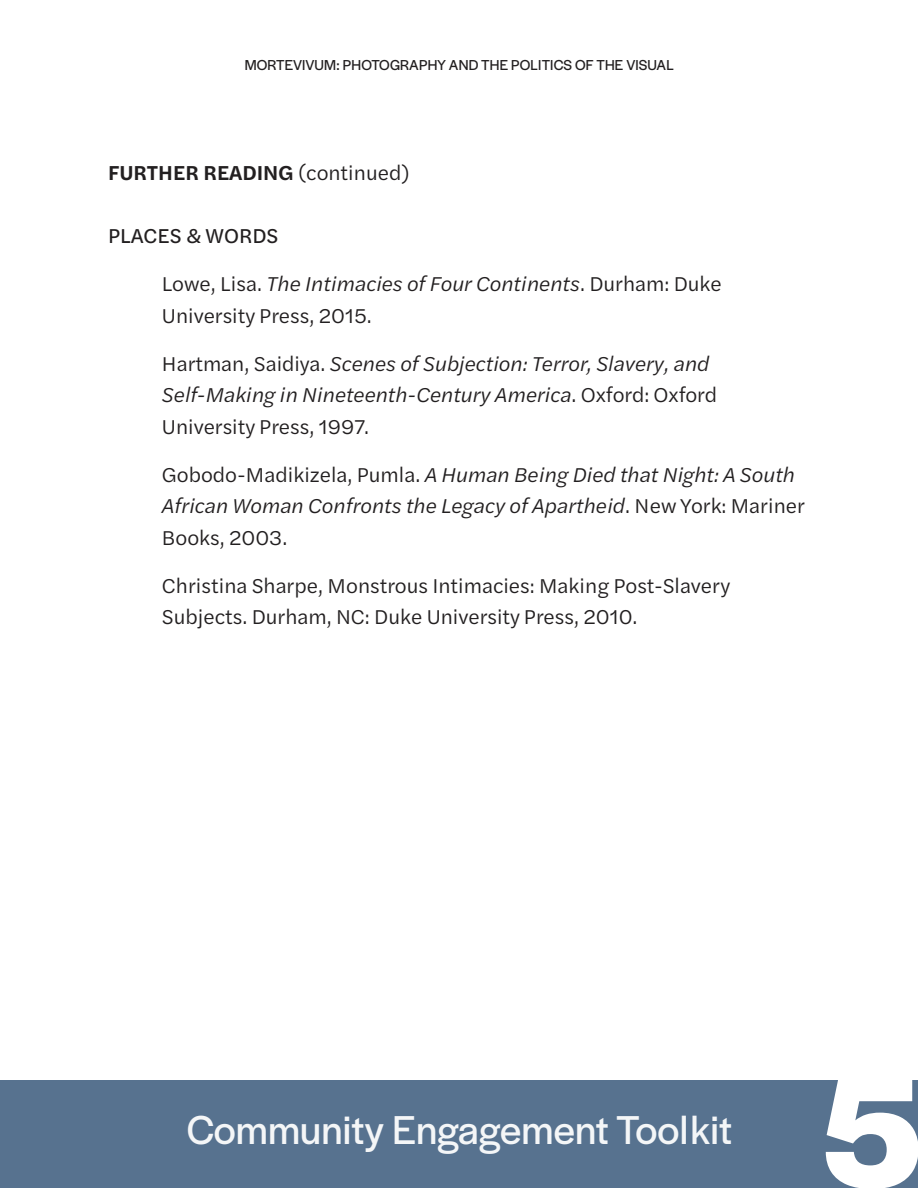
<style>
.page{position:relative;width:918px;height:1188px;background:#fff}
.page>*{position:absolute;margin:0;border:0;box-sizing:border-box;transform-origin:0 0}
.t1{font:165px "Halyard Display VF";color:#fff}
.t2{font:42px "Halyard Display VF";letter-spacing:.005em;color:#fff}
.Paragraph_Style_2{font:italic 21px/31.5px "Halyard Text VF";color:#221f20}
.Paragraph_Style_2-2{font:21px/31.5px "Halyard Text VF";color:#221f20}
.Heading_3_3{font:21px "Halyard Text VF";color:#221f20}
.Heading_4_2{font:21px "Halyard Text VF";color:#221f20}
.Heading_2_3{font:15px "Halyard Display VF";letter-spacing:.01em;color:#221f20}
.s1{font-style:italic}
.s2{font-style:normal}
</style>
<div class="page">
<div style="left:0;top:1080px;width:918px;height:108px;background:#57728f"></div>
<h2 class="Heading_2_3" style="left:245px;top:55px;width:431px">MORTEVIVUM: PHOTOGRAPHY AND THE POLITICS OF THE VISUAL</h2>
<h3 class="Heading_3_3" style="left:108px;top:158px;width:303px">FURTHER READING (continued)</h3>
<h4 class="Heading_4_2" style="left:108px;top:221px;width:172px">PLACES &amp; WORDS</h4>
<p class="Paragraph_Style_2-2" style="left:162px;top:267px;width:561px">Lowe, Lisa. <span class="s1">The Intimacies of Four Continents</span>. Durham: Duke<br>University Press, 2015.</p>
<p class="Paragraph_Style_2" style="left:162px;top:347px;width:549px"><span class="s2">Hartman, Saidiya.</span> Scenes of Subjection: Terror, Slavery, and</p>
<p class="Paragraph_Style_2" style="left:162px;top:378px;width:557px">Self-Making in Nineteenth-Century America<span class="s2">. Oxford: Oxford<br>University Press, 1997.</span></p>
<p class="Paragraph_Style_2" style="left:162px;top:458px;width:645px"><span class="s2">Gobodo-Madikizela, Pumla.</span> A Human Being Died that Night: A South<br>African Woman Confronts the Legacy of Apartheid<span class="s2">. New York: Mariner<br>Books, 2003.</span></p>
<p class="Paragraph_Style_2-2" style="left:162px;top:569px;width:570px">Christina Sharpe, Monstrous Intimacies: Making Post-Slavery<br>Subjects. Durham, NC: Duke University Press, 2010.</p>
<h2 class="t2" style="left:186px;top:1100px;width:548px">Community Engagement Toolkit</h2>
<h1 class="t1" style="left:822px;top:1014px;width:102px">5</h1>
</div>
